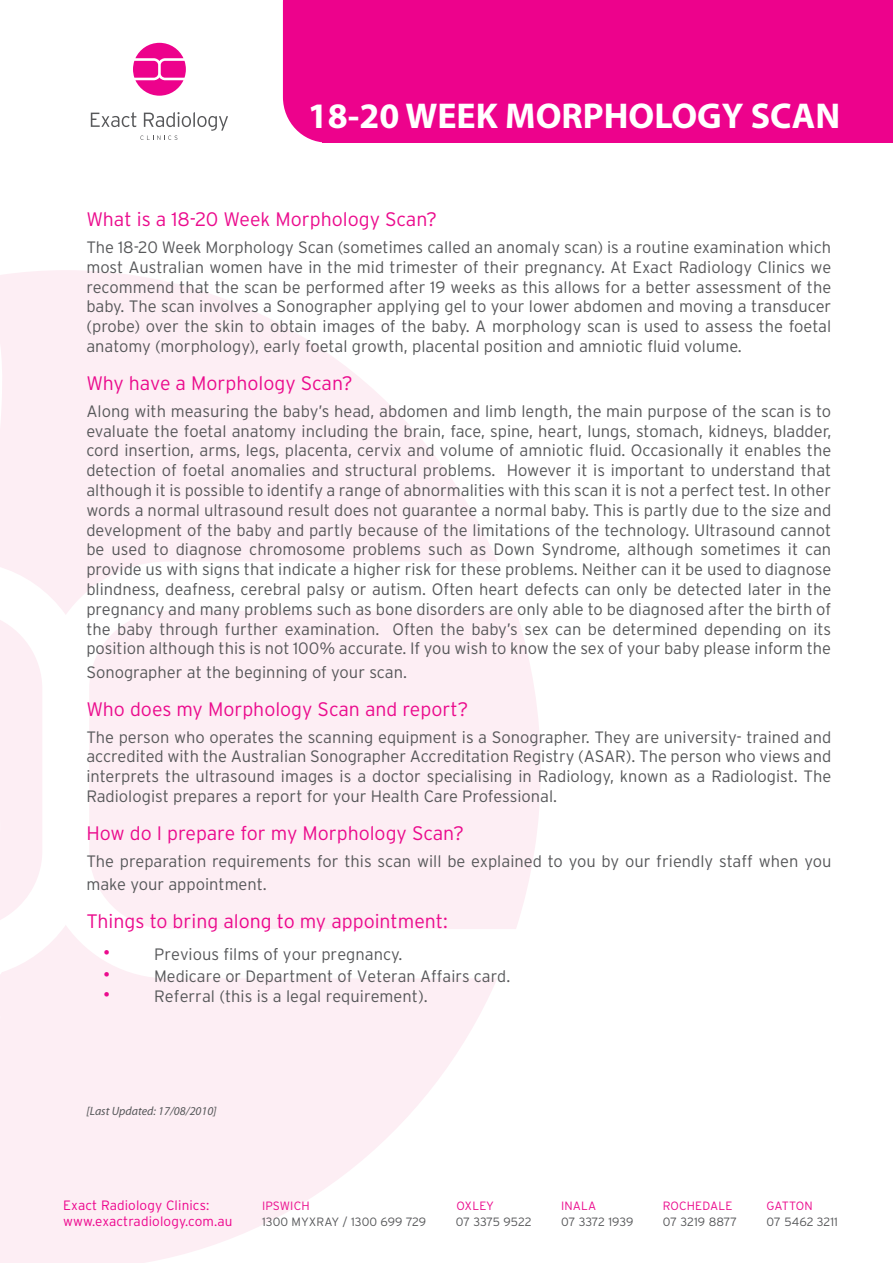
<style>
.page{position:relative;width:893px;height:1263px;background:#fff}
.page>*{position:absolute;margin:0;border:0;box-sizing:border-box;transform-origin:0 0}
.t1{font:700 36px "Myriad Pro";color:#fff}
.t2{font:300 19.5px "Interstate";color:#eb0b8d}
.t3{font:300 16.5px/19.8px "Interstate";color:#57585a;text-align:justify}
.t4{font:300 13.5px "Interstate";letter-spacing:.01em;color:#ed028c}
.t5{font:300 12px "Interstate";color:#57585a}
.t6{font:300 12px "Interstate";letter-spacing:.01em;color:#eb0b8d}
.t7{font:italic 12px "Myriad Pro";color:#57585a}
.s1{color:#ed028c}
.s2{font-size:21px;color:#eb0b8d}
</style>
<div class="page">
<svg style="left:283px;top:0;width:252px;height:143px;background:#ee1494"></svg>
<div style="left:323px;top:0;width:570px;height:142px;background:#ed028c"></div>
<svg style="left:0;top:270px;width:497px;height:344px;fill:#fdeef4"></svg>
<svg style="left:0;top:620px;width:42px;height:300px;background:#fdf0f5"></svg>
<div style="left:89px;top:611px;width:452px;height:318px;background:#fdeef4"></div>
<svg style="left:0;top:925px;width:497px;height:338px;fill:#fdeef4"></svg>
<svg style="left:91px;top:112px;width:137px;height:28px"></svg>
<svg style="left:133px;top:43px;width:53px;height:53px"></svg>
<h1 class="t1" style="left:308px;top:92px;width:534px">18-20 WEEK MORPHOLOGY SCAN</h1>
<p class="t2" style="left:86px;top:207px;width:352px">What is a 18-20 Week Morphology Scan?</p>
<p class="t3" style="left:86px;top:237px;width:746px">The 18-20 Week Morphology Scan (sometimes called an anomaly scan) is a routine examination which most Australian women have in the mid trimester of their pregnancy. At Exact Radiology Clinics we recommend that the scan be performed after 19 weeks as this allows for a better assessment of the baby. The scan involves a Sonographer applying gel to your lower abdomen and moving a transducer (probe) over the skin to obtain images of the baby. A morphology scan is used to assess the foetal anatomy (morphology), early foetal growth, placental position and amniotic fluid volume.</p>
<p class="t2" style="left:86px;top:371px;width:268px">Why have a Morphology Scan?</p>
<p class="t3" style="left:86px;top:401px;width:746px">Along with measuring the baby’s head, abdomen and limb length, the main purpose of the scan is to evaluate the foetal anatomy including the brain, face, spine, heart, lungs, stomach, kidneys, bladder, cord insertion, arms, legs, placenta, cervix and volume of amniotic fluid. Occasionally it enables the detection of foetal anomalies and structural problems. However it is important to understand that although it is possible to identify a range of abnormalities with this scan it is not a perfect test. In other words a normal ultrasound result does not guarantee a normal baby. This is partly due to the size and development of the baby and partly because of the limitations of the technology. Ultrasound cannot be used to diagnose chromosome problems such as Down Syndrome, although sometimes it can provide us with signs that indicate a higher risk for these problems. Neither can it be used to diagnose blindness, deafness, cerebral palsy or autism. Often heart defects can only be detected later in the pregnancy and many problems such as bone disorders are only able to be diagnosed after the birth of the baby through further examination. Often the baby’s sex can be determined depending on its position although this is not 100% accurate. If you wish to know the sex of your baby please inform the</p>
<p class="t3" style="left:86px;top:662px;width:322px">Sonographer at the beginning of your scan.</p>
<p class="t2" style="left:86px;top:697px;width:384px">Who does my Morphology Scan and report?</p>
<p class="t3" style="left:86px;top:727px;width:746px">The person who operates the scanning equipment is a Sonographer. They are university- trained and accredited with the Australian Sonographer Accreditation Registry (ASAR). The person who views and interprets the ultrasound images is a doctor specialising in Radiology, known as a Radiologist. The Radiologist prepares a report for your Health Care Professional.</p>
<p class="t2" style="left:86px;top:821px;width:379px">How do I prepare for my Morphology Scan?</p>
<p class="t3" style="left:86px;top:849px;width:746px;line-height:23.4px">The preparation requirements for this scan will be explained to you by our friendly staff when you make your appointment.</p>
<p class="t2" style="left:86px;top:909px;width:363px">Things to bring al<span class="s1">ong to</span> my appointment:</p>
<p class="t3" style="left:103px;top:945px;width:301px"><span class="s2">•</span> Previous films of your pregnancy.</p>
<p class="t3" style="left:103px;top:966px;width:409px"><span class="s2">•</span> Medicare or Department of Veteran Affairs card.</p>
<p class="t3" style="left:103px;top:986px;width:326px"><span class="s2">•</span> Referral (this is a legal requirement).</p>
<p class="t7" style="left:86px;top:1103px;width:132px">[Last Updated: 17/08/2010]</p>
<p class="t4" style="left:63px;top:1197px;width:148px">Exact Radiology Clinics:</p>
<p class="t6" style="left:262px;top:1198px;width:49px">IPSWICH</p>
<p class="t5" style="left:262px;top:1215px;width:166px">1300 MYXRAY / 1300 699 729</p>
<p class="t6" style="left:456px;top:1198px;width:39px">OXLEY</p>
<p class="t5" style="left:456px;top:1215px;width:77px">07 3375 9522</p>
<p class="t6" style="left:663px;top:1198px;width:71px">ROCHEDALE</p>
<p class="t5" style="left:663px;top:1215px;width:76px">07 3219 8877</p>
<p class="t6" style="left:767px;top:1198px;width:48px">GATTON</p>
<p class="t6" style="left:561px;top:1198px;width:37px">INALA</p>
<p class="t5" style="left:561px;top:1215px;width:74px">07 3372 1939</p>
<p class="t4" style="left:63px;top:1213px;width:171px">www.exactradiology.com.au</p>
<p class="t5" style="left:767px;top:1214px;width:73px">07 5462 3211</p>
</div>
